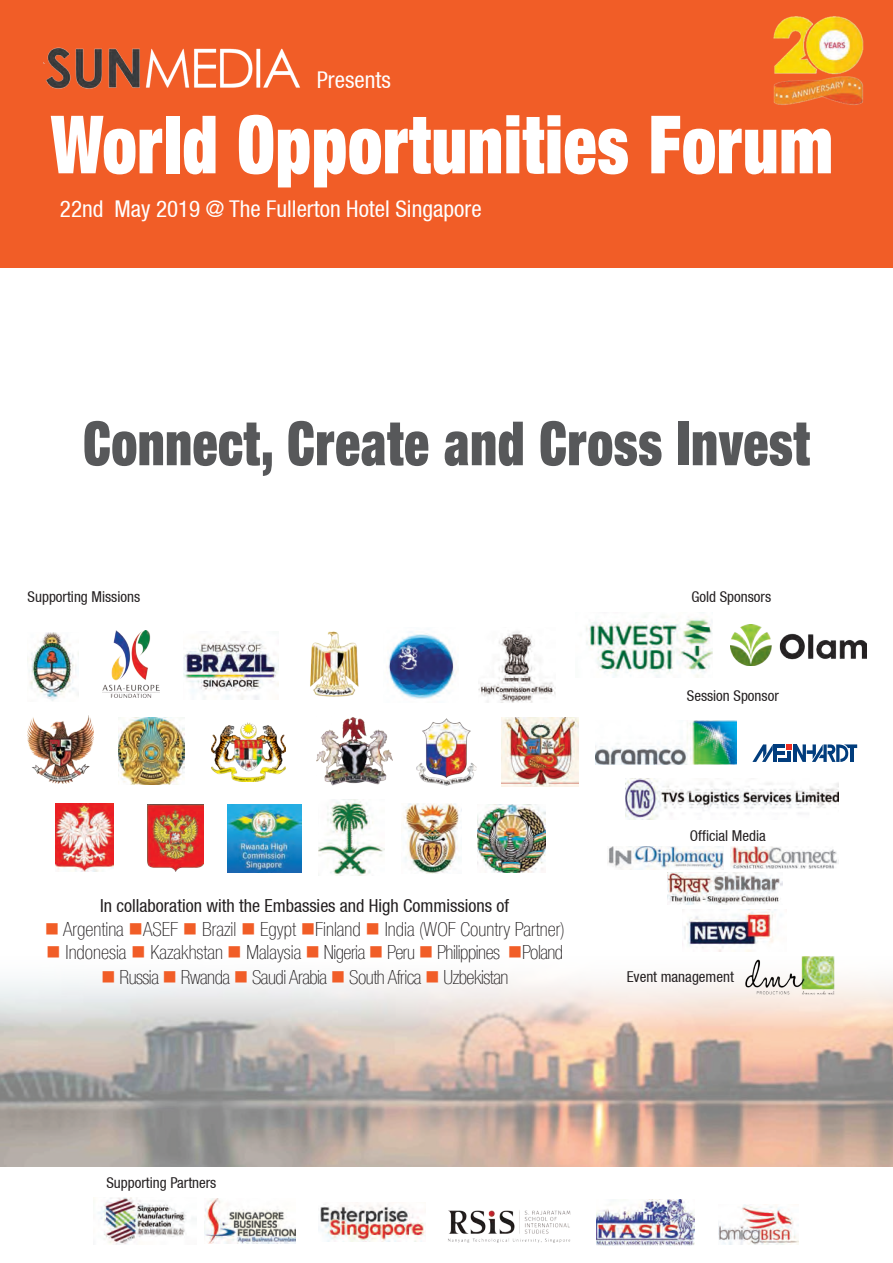
<style>
.page{position:relative;width:893px;height:1263px;background:#fff}
.page>*{position:absolute;margin:0;border:0;box-sizing:border-box;transform-origin:0 0}
.t1{font:900 expanded 80.4px "Helvetica Neue LT";letter-spacing:.02em;color:#fff;scale:.83 1}
.t2{font:900 expanded 60.9px "Helvetica Neue LT";letter-spacing:.02em;color:#57585a;scale:.83 1}
.t3{font:condensed 23.1px "Helvetica Neue LT";color:#fff}
.t4{font:100 condensed 19.5px "Helvetica Neue LT Com";color:#231f20}
.t5{font:100 condensed 19.5px "Helvetica Neue LT Com";letter-spacing:-.025em;color:#231f20}
.t6{font:condensed 18px "Helvetica Neue LT";color:#231f20}
.t7{font:condensed 15px "Helvetica Neue LT";color:#231f20}
.s1{color:#f15d27}
</style>
<div class="page">
<img style="left:0;top:951px;width:893px;height:216px">
<div style="left:0;top:0;width:893px;height:268px;background:#f15d27"></div>
<img style="left:43px;top:42px;width:263px;height:49px">
<img style="left:596px;top:1199px;width:99px;height:46px">
<img style="left:319px;top:1204px;width:106px;height:37px">
<img style="left:448px;top:1210px;width:123px;height:33px">
<img style="left:205px;top:1199px;width:90px;height:44px">
<img style="left:93px;top:1197px;width:103px;height:47px">
<img style="left:718px;top:1205px;width:80px;height:39px">
<img style="left:28px;top:716px;width:65px;height:68px">
<img style="left:212px;top:723px;width:73px;height:59px">
<img style="left:317px;top:717px;width:75px;height:69px">
<img style="left:417px;top:719px;width:60px;height:66px">
<img style="left:502px;top:718px;width:76px;height:69px">
<img style="left:119px;top:717px;width:65px;height:68px">
<img style="left:741px;top:953px;width:97px;height:43px">
<img style="left:730px;top:624px;width:136px;height:42px">
<img style="left:586px;top:616px;width:127px;height:62px">
<img style="left:772px;top:14px;width:93px;height:91px">
<img style="left:478px;top:631px;width:77px;height:72px">
<img style="left:183px;top:636px;width:95px;height:63px">
<img style="left:310px;top:631px;width:49px;height:66px">
<img style="left:28px;top:632px;width:51px;height:69px">
<img style="left:388px;top:631px;width:69px;height:68px">
<img style="left:103px;top:631px;width:57px;height:66px">
<img style="left:147px;top:804px;width:56px;height:67px">
<img style="left:227px;top:804px;width:75px;height:68px">
<img style="left:403px;top:803px;width:59px;height:71px">
<img style="left:478px;top:804px;width:68px;height:68px">
<img style="left:318px;top:800px;width:66px;height:75px">
<img style="left:56px;top:804px;width:57px;height:68px">
<img style="left:595px;top:721px;width:142px;height:44px">
<svg style="left:752px;top:744px;width:105px;height:18px"></svg>
<img style="left:608px;top:847px;width:116px;height:22px">
<img style="left:730px;top:846px;width:109px;height:23px">
<img style="left:667px;top:873px;width:115px;height:32px">
<img style="left:684px;top:909px;width:98px;height:42px">
<img style="left:625px;top:778px;width:213px;height:42px">
<p class="t3" style="left:317px;top:67px;width:75px">Presents</p>
<h1 class="t1" style="left:51px;top:93px;width:943px">World Opportunities Forum</h1>
<p class="t3" style="left:60px;top:195px;width:423px">22nd May 2019 @ The Fullerton Hotel Singapore</p>
<h2 class="t2" style="left:83px;top:405px;width:876px">Connect, Create and Cross Invest</h2>
<p class="t7" style="left:28px;top:588px;width:114px">Supporting Missions</p>
<p class="t6" style="left:100px;top:895px;width:410px">In collaboration with the Embassies and High Commissions of</p>
<p class="t4" style="left:45px;top:918px;width:522px"><span class="s1">■</span> Argentina <span class="s1">■</span>ASEF <span class="s1">■</span> Brazil <span class="s1">■</span> Egypt <span class="s1">■</span>Finland <span class="s1">■</span> India (WOF Country Partner)</p>
<p class="t4" style="left:46px;top:941px;width:518px"><span class="s1">■</span> Indonesia <span class="s1">■</span> Kazakhstan <span class="s1">■</span> Malaysia <span class="s1">■</span> Nigeria <span class="s1">■</span> Peru <span class="s1">■</span> Philippines <span class="s1">■</span>Poland</p>
<p class="t5" style="left:101px;top:966px;width:409px"><span class="s1">■</span> Russia <span class="s1">■</span> Rwanda <span class="s1">■</span> Saudi Arabia <span class="s1">■</span> South Africa <span class="s1">■</span> Uzbekistan</p>
<p class="t7" style="left:691px;top:588px;width:81px">Gold Sponsors</p>
<p class="t7" style="left:687px;top:687px;width:93px">Session Sponsor</p>
<p class="t7" style="left:690px;top:827px;width:77px">Official Media</p>
<p class="t7" style="left:627px;top:968px;width:109px">Event management</p>
<p class="t7" style="left:106px;top:1174px;width:111px">Supporting Partners</p>
</div>
